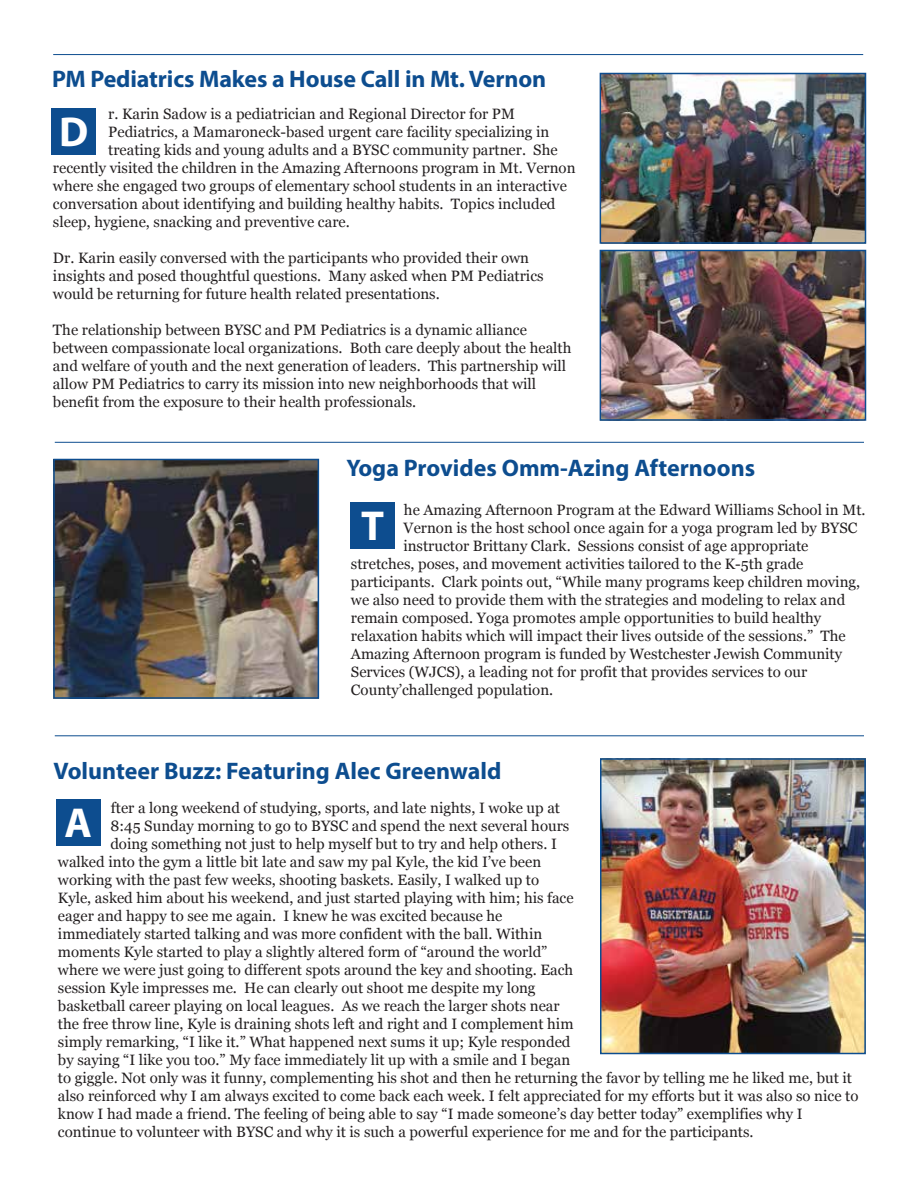
<style>
.page{position:relative;width:918px;height:1188px;background:#fff}
.page>*{position:absolute;margin:0;border:0;box-sizing:border-box;transform-origin:0 0}
.t1{font:700 42px "Myriad Pro";color:#fff}
.t2{font:700 24px "Myriad Pro";letter-spacing:-.005em;color:#0d4d8f}
.t3{font:15px/18px "Georgia";color:#231f20}
</style>
<div class="page">
<hr style="left:53px;top:54px;width:810px;height:1px;background:#0d4d8f">
<hr style="left:55px;top:442px;width:809px;height:1px;background:#0d4d8f">
<hr style="left:55px;top:735px;width:809px;height:1px;background:#0d4d8f">
<div style="left:52px;top:108px;width:44px;height:46px;background:#0d4d8f"></div>
<div style="left:351px;top:502px;width:44px;height:46px;background:#0d4d8f"></div>
<div style="left:56px;top:799px;width:44px;height:46px;background:#0d4d8f"></div>
<img style="left:603px;top:76px;width:260px;height:165px">
<img style="left:603px;top:253px;width:260px;height:165px">
<div style="left:600px;top:73px;width:266px;height:171px;border:2px solid #0d4d8f"></div>
<div style="left:600px;top:250px;width:266px;height:171px;border:2px solid #0d4d8f"></div>
<img style="left:56px;top:462px;width:260px;height:234px">
<div style="left:53px;top:459px;width:266px;height:240px;border:2px solid #0d4d8f"></div>
<img style="left:603px;top:761px;width:260px;height:290px">
<div style="left:600px;top:758px;width:266px;height:296px;border:2px solid #0d4d8f"></div>
<p class="t2" style="left:52px;top:63px;width:496px">PM Pediatrics Makes a House Call in Mt. Vernon</p>
<p class="t3" style="left:108px;top:104px;width:408px">r. Karin Sadow is a pediatrician and Regional Director for PM</p>
<p class="t3" style="left:108px;top:122px;width:443px">Pediatrics, a Mamaroneck-based urgent care facility specializing in</p>
<p class="t3" style="left:108px;top:140px;width:451px">treating kids and young adults and a BYSC community partner. She</p>
<p class="t3" style="left:53px;top:158px;width:524px">recently visited the children in the Amazing Afternoons program in Mt. Vernon</p>
<p class="t3" style="left:53px;top:176px;width:515px">where she engaged two groups of elementary school students in an interactive</p>
<p class="t3" style="left:53px;top:194px;width:504px">conversation about identifying and building healthy habits. Topics included</p>
<p class="t3" style="left:53px;top:212px;width:298px">sleep, hygiene, snacking and preventive care.</p>
<p class="t3" style="left:53px;top:248px;width:492px">Dr. Karin easily conversed with the participants who provided their own insights and posed thoughtful questions. Many asked when PM Pediatrics would be returning for future health related presentations.</p>
<p class="t3" style="left:53px;top:320px;width:520px">The relationship between BYSC and PM Pediatrics is a dynamic alliance between compassionate local organizations. Both care deeply about the health and welfare of youth and the next generation of leaders. This partnership will allow PM Pediatrics to carry its mission into new neighborhoods that will benefit from the exposure to their health professionals.</p>
<p class="t1" style="left:59px;top:104px;width:31px">D</p>
<p class="t2" style="left:347px;top:453px;width:410px">Yoga Provides Omm-Azing Afternoons</p>
<p class="t3" style="left:404px;top:500px;width:463px">he Amazing Afternoon Program at the Edward Williams School in Mt.</p>
<p class="t3" style="left:404px;top:518px;width:455px">Vernon is the host school once again for a yoga program led by BYSC</p>
<p class="t3" style="left:403px;top:536px;width:407px">instructor Brittany Clark. Sessions consist of age appropriate</p>
<p class="t3" style="left:351px;top:554px;width:454px">stretches, poses, and movement activities tailored to the K-5th grade</p>
<p class="t3" style="left:351px;top:572px;width:511px">participants. Clark points out, “While many programs keep children moving,</p>
<p class="t3" style="left:351px;top:590px;width:496px">we also need to provide them with the strategies and modeling to relax and</p>
<p class="t3" style="left:351px;top:608px;width:472px">remain composed. Yoga promotes ample opportunities to build healthy</p>
<p class="t3" style="left:351px;top:626px;width:496px">relaxation habits which will impact their lives outside of the sessions.” The</p>
<p class="t3" style="left:351px;top:644px;width:493px">Amazing Afternoon program is funded by Westchester Jewish Community</p>
<p class="t3" style="left:351px;top:662px;width:458px">Services (WJCS), a leading not for profit that provides services to our</p>
<p class="t3" style="left:351px;top:680px;width:204px">County’challenged population.</p>
<p class="t1" style="left:361px;top:498px;width:25px">T</p>
<p class="t2" style="left:54px;top:756px;width:449px">Volunteer Buzz: Featuring Alec Greenwald</p>
<p class="t1" style="left:64px;top:795px;width:29px">A</p>
<p class="t3" style="left:111px;top:798px;width:451px">fter a long weekend of studying, sports, and late nights, I woke up at</p>
<p class="t3" style="left:111px;top:816px;width:460px">8:45 Sunday morning to go to BYSC and spend the next several hours</p>
<p class="t3" style="left:110px;top:834px;width:448px">doing something not just to help myself but to try and help others. I</p>
<p class="t3" style="left:58px;top:852px;width:485px">walked into the gym a little bit late and saw my pal Kyle, the kid I’ve been</p>
<p class="t3" style="left:58px;top:870px;width:483px">working with the past few weeks, shooting baskets. Easily, I walked up to</p>
<p class="t3" style="left:58px;top:888px;width:517px">Kyle, asked him about his weekend, and just started playing with him; his face</p>
<p class="t3" style="left:58px;top:906px;width:446px">eager and happy to see me again. I knew he was excited because he</p>
<p class="t3" style="left:58px;top:924px;width:486px">immediately started talking and was more confident with the ball. Within</p>
<p class="t3" style="left:58px;top:942px;width:491px">moments Kyle started to play a slightly altered form of “around the world”</p>
<p class="t3" style="left:58px;top:960px;width:517px">where we were just going to different spots around the key and shooting. Each</p>
<p class="t3" style="left:58px;top:978px;width:479px">session Kyle impresses me. He can clearly out shoot me despite my long</p>
<p class="t3" style="left:58px;top:996px;width:503px">basketball career playing on local leagues. As we reach the larger shots near</p>
<p class="t3" style="left:58px;top:1014px;width:517px">the free throw line, Kyle is draining shots left and right and I complement him</p>
<p class="t3" style="left:58px;top:1032px;width:514px">simply remarking, “I like it.” What happened next sums it up; Kyle responded</p>
<p class="t3" style="left:58px;top:1050px;width:514px">by saying “I like you too.” My face immediately lit up with a smile and I began</p>
<p class="t3" style="left:58px;top:1068px;width:796px">to giggle. Not only was it funny, complementing his shot and then he returning the favor by telling me he liked me, but it</p>
<p class="t3" style="left:58px;top:1086px;width:802px">also reinforced why I am always excited to come back each week. I felt appreciated for my efforts but it was also so nice to</p>
<p class="t3" style="left:58px;top:1104px;width:746px">know I had made a friend. The feeling of being able to say “I made someone’s day better today” exemplifies why I</p>
<p class="t3" style="left:58px;top:1122px;width:697px">continue to volunteer with BYSC and why it is such a powerful experience for me and for the participants.</p>
</div>
